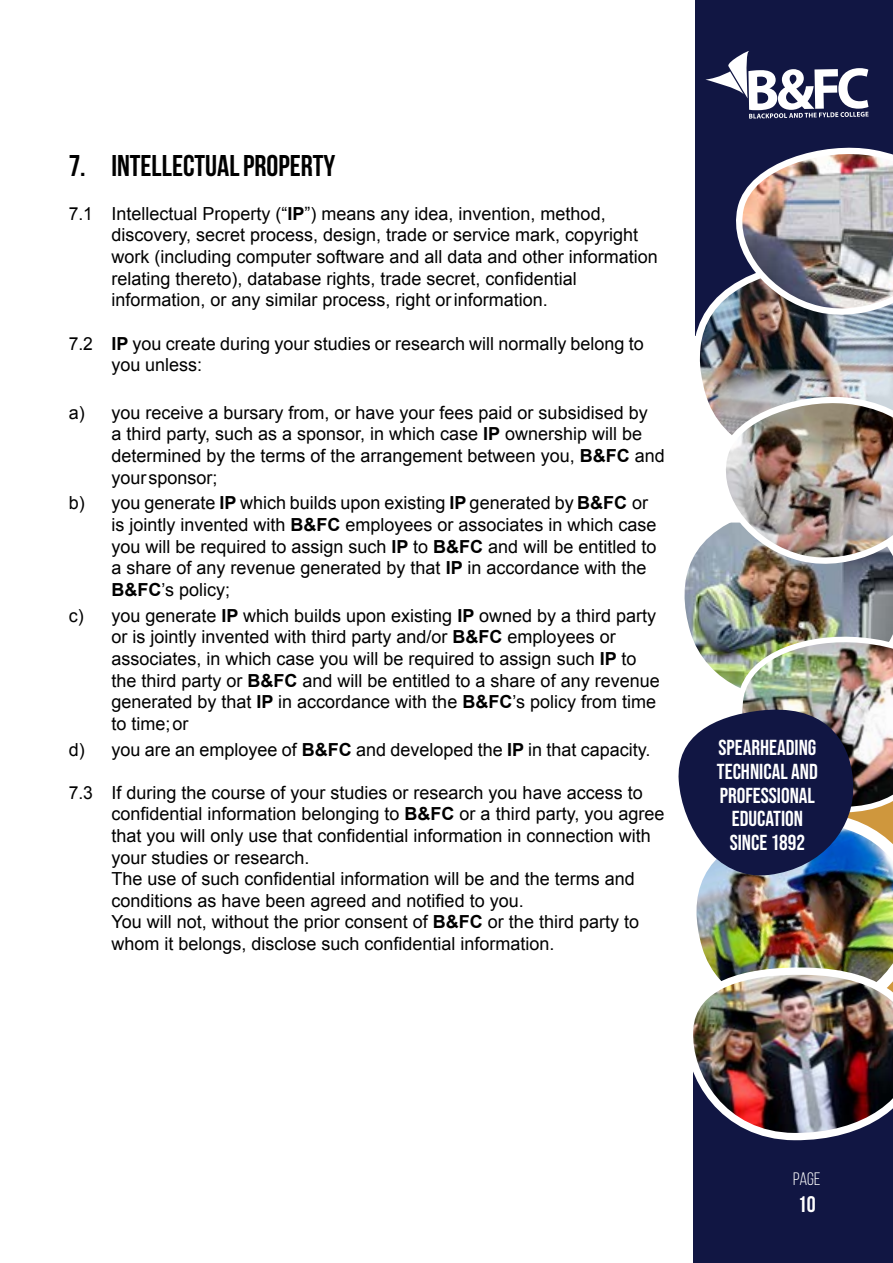
<style>
.page{position:relative;width:893px;height:1263px;background:#fff}
.page>*{position:absolute;margin:0;border:0;box-sizing:border-box;transform-origin:0 0}
.t1{font:700 30px "Bebas Neue";color:#000}
.t2{font:700 22.5px "Bebas Neue";color:#fff}
.t3{font:21.6px/23.7px "Bebas Neue";color:#fff;text-align:center}
.t4{font:18px/21.6px "Arial";color:#000}
.t5{font:18px "Bebas Neue";color:#fff}
.s1{font-weight:700}
</style>
<div class="page">
<div style="left:695px;top:0;width:198px;height:336px;background:#111643"></div>
<img style="left:695px;top:286px;width:198px;height:127px">
<div style="left:693px;top:1024px;width:200px;height:239px;background:#111643"></div>
<img style="left:684px;top:533px;width:209px;height:102px">
<img style="left:696px;top:882px;width:197px;height:83px">
<img style="left:693px;top:965px;width:200px;height:176px">
<img style="left:731px;top:147px;width:162px;height:173px">
<img style="left:714px;top:393px;width:179px;height:176px">
<img style="left:678px;top:635px;width:215px;height:247px">
<svg style="left:705px;top:51px;width:163px;height:68px"></svg>
<h1 class="t1" style="left:69px;top:149px;width:268px">7. INTELLECTUAL PROPERTY</h1>
<p class="t4" style="left:111px;top:203px;width:548px;text-indent:-43px">7.1 Intellectual Property (“<span class="s1">IP</span>”) means any idea, invention, method, discovery, secret process, design, trade or service mark, copyright work (including computer software and all data and other information relating thereto), database rights, trade secret, confidential information, or any similar process, right orinformation.</p>
<p class="t4" style="left:111px;top:333px;width:534px;text-indent:-43px">7.2 <span class="s1">IP</span> you create during your studies or research will normally belong to you unless:</p>
<p class="t4" style="left:111px;top:402px;width:555px;text-indent:-43px">a) you receive a bursary from, or have your fees paid or subsidised by<br>a third party, such as a sponsor, in which case <span class="s1">IP</span> ownership will be determined by the terms of the arrangement between you, <span class="s1">B&amp;FC</span> and yoursponsor;</p>
<p class="t4" style="left:111px;top:492px;width:547px;text-indent:-43px">b) you generate <span class="s1">IP</span> which builds upon existing <span class="s1">IP</span> generated by <span class="s1">B&amp;FC</span> or is jointly invented with <span class="s1">B&amp;FC</span> employees or associates in which case you will be required to assign such <span class="s1">IP</span> to <span class="s1">B&amp;FC</span> and will be entitled to a share of any revenue generated by that <span class="s1">IP</span> in accordance with the <span class="s1">B&amp;FC</span>’s policy;</p>
<p class="t4" style="left:111px;top:605px;width:550px;text-indent:-43px">c) you generate <span class="s1">IP</span> which builds upon existing <span class="s1">IP</span> owned by a third party or is jointly invented with third party and/or <span class="s1">B&amp;FC</span> employees or associates, in which case you will be required to assign such <span class="s1">IP</span> to the third party or <span class="s1">B&amp;FC</span> and will be entitled to a share of any revenue generated by that <span class="s1">IP</span> in accordance with the <span class="s1">B&amp;FC</span>’s policy from time to time;or</p>
<p class="t4" style="left:69px;top:739px;width:583px">d) you are an employee of <span class="s1">B&amp;FC</span> and developed the <span class="s1">IP</span> in that capacity.</p>
<p class="t4" style="left:111px;top:782px;width:554px;text-indent:-43px">7.3 If during the course of your studies or research you have access to confidential information belonging to <span class="s1">B&amp;FC</span> or a third party, you agree that you will only use that confidential information in connection with your studies or research.<br>The use of such confidential information will be and the terms and conditions as have been agreed and notified to you.<br>You will not, without the prior consent of <span class="s1">B&amp;FC</span> or the third party to whom it belongs, disclose such confidential information.</p>
<p class="t3" style="left:717px;top:736px;width:102px">SPEARHEADING<br>TECHNICAL AND<br>PROFESSIONAL<br>EDUCATION<br>SINCE 1892</p>
<p class="t5" style="left:793px;top:1169px;width:29px">Page</p>
<p class="t2" style="left:798px;top:1191px;width:19px">10</p>
</div>
